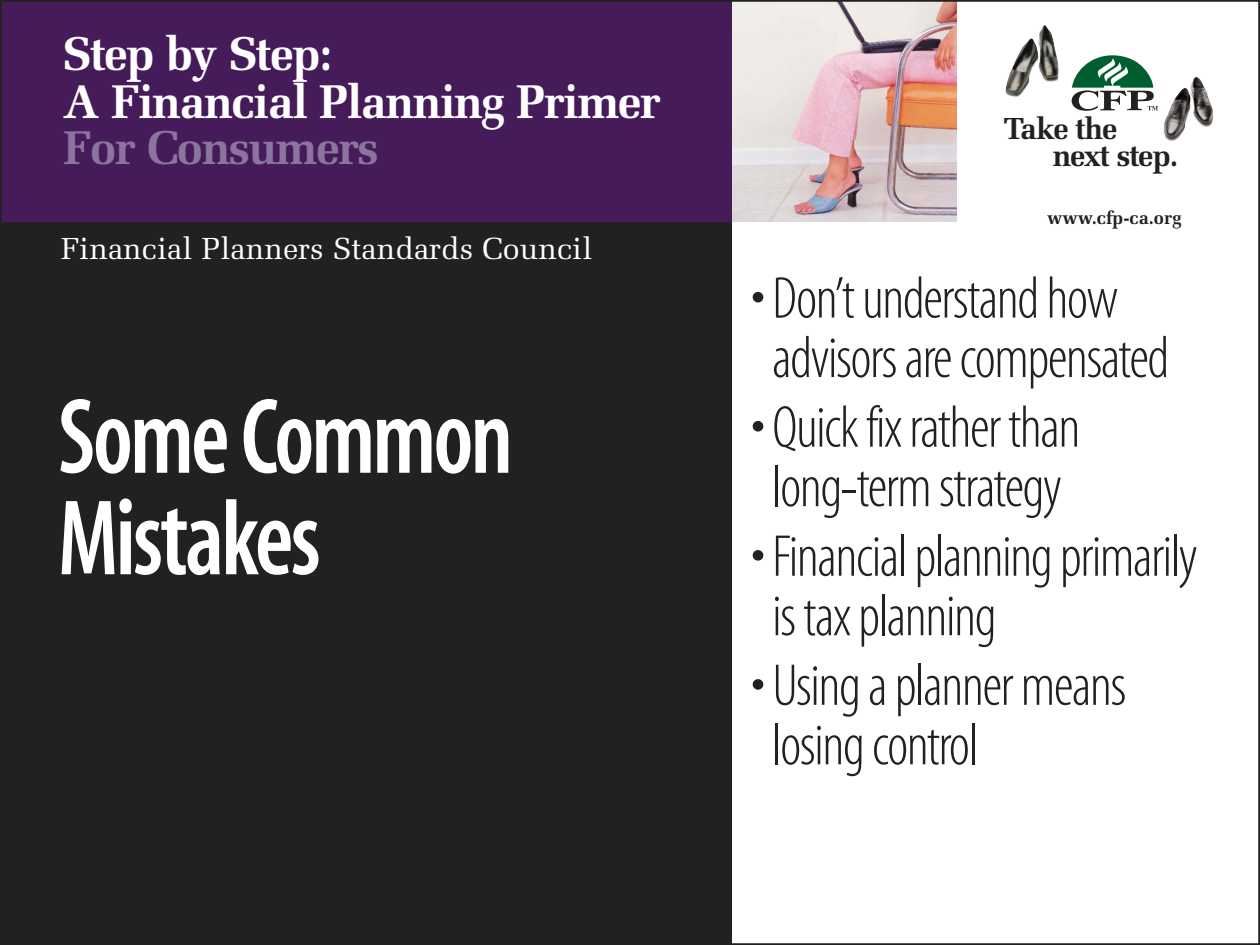
<style>
.page{position:relative;width:1260px;height:945px;background:#fff}
.page>*{position:absolute;margin:0;border:0;box-sizing:border-box;transform-origin:0 0}
.t1{font:108.5px/101.5px "Myriad MM 565 300";letter-spacing:-.03em;color:#fff;scale:.9 1}
.t2{font:59.5px/59.5px "Myriad MM 215 300";letter-spacing:-.025em;color:#1f221e}
.t3{font:700 47.25px/48.6px "Melior";letter-spacing:-.035em;color:#fff}
.t4{font:700 47.25px "Melior";letter-spacing:-.035em;color:#8b759e}
.t5{font:30.45px "Melior";color:#fff}
.t6{font:700 30.45px/26.6px "Melior";letter-spacing:-.04em;color:#1f221e}
.t7{font:700 18.38px "Melior";color:#1f221e}
</style>
<div class="page">
<img style="left:731px;top:3px;width:226px;height:218px">
<div style="left:0;top:221px;width:731px;height:724px;background:#1f221e"></div>
<div style="left:0;top:0;width:731px;height:221px;background:#451c59"></div>
<svg style="left:1072px;top:55px;width:86px;height:56px"></svg>
<img style="left:1005px;top:25px;width:54px;height:72px">
<img style="left:1164px;top:77px;width:49px;height:64px">
<p class="t3" style="left:63px;top:34px;width:599px">Step by Step:<br>A Financial Planning Primer</p>
<p class="t4" style="left:63px;top:129px;width:317px">For Consumers</p>
<p class="t5" style="left:61px;top:237px;width:533px">Financial Planners Standards Council</p>
<h1 class="t1" style="left:58px;top:396px;width:507px">Some Common<br>Mistakes</h1>
<p class="t6" style="left:1053px;top:119px;width:127px;text-indent:-49px">Take the next step.</p>
<p class="t7" style="left:1047px;top:210px;width:136px">www.cfp-ca.org</p>
<p class="t2" style="left:772px;top:272px;width:399px;text-indent:-21px">• Don’t understand how advisors are compensated</p>
<p class="t2" style="left:751px;top:401px;width:331px;text-align:center">• Quick fix rather than long-term strategy</p>
<p class="t2" style="left:772px;top:530px;width:427px;text-indent:-21px">• Financial planning primarily is tax planning</p>
<p class="t2" style="left:772px;top:659px;width:356px;text-indent:-21px">• Using a planner means losing control</p>
</div>
